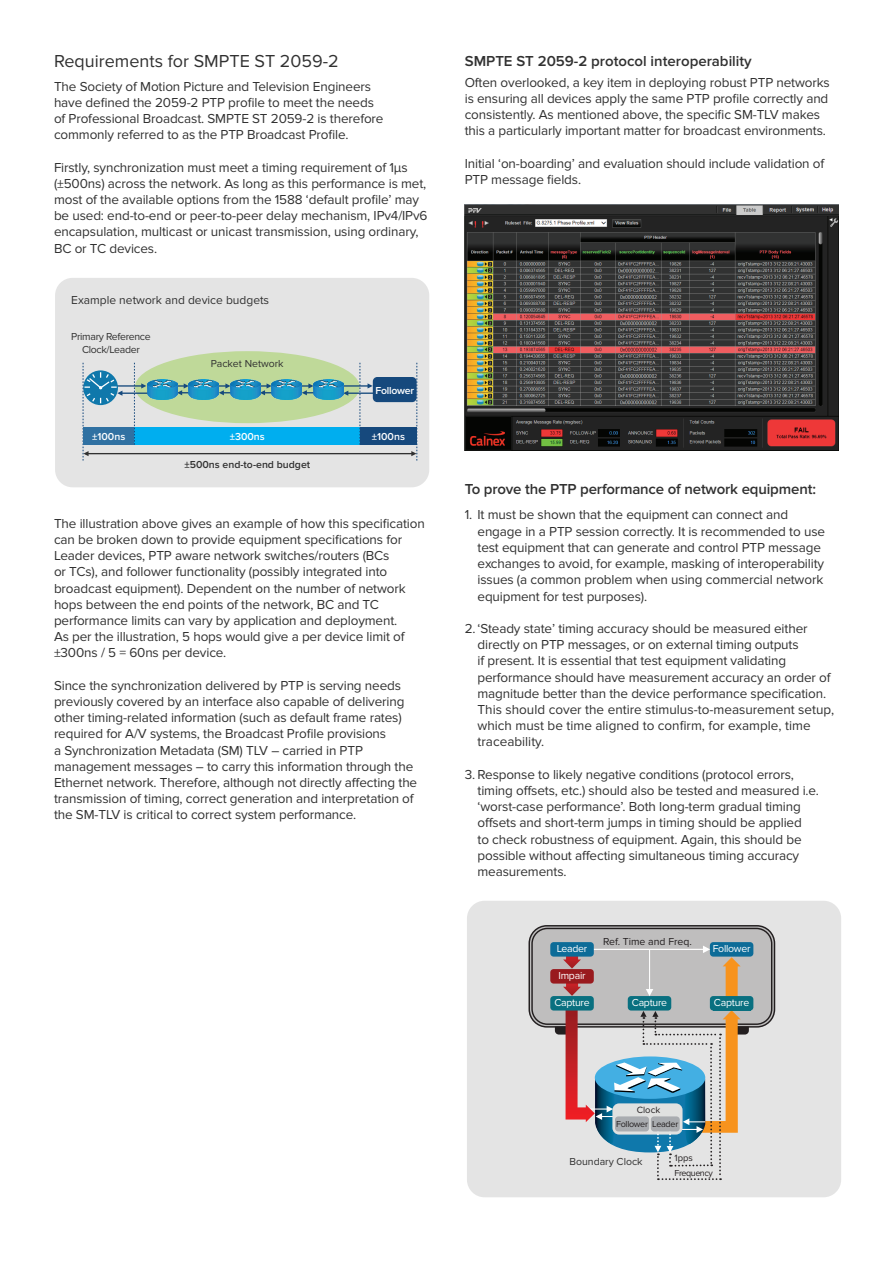
<style>
.page{position:relative;width:893px;height:1263px;background:#fff}
.page>*{position:absolute;margin:0;border:0;box-sizing:border-box;transform-origin:0 0}
.t1{font:18px "Proxima Nova";color:#313131}
.t2{font:600 15px "Proxima Nova";letter-spacing:-.01em;color:#313131}
.t3{font:13.5px/16.2px "Proxima Nova";letter-spacing:-.01em;color:#313131}
.t4{font:12px "Proxima Nova";color:#313131}
.t5{font:10.5px "Proxima Nova";letter-spacing:-.025em;color:#fff}
.t6{font:10.5px/12.6px "Proxima Nova";letter-spacing:-.03em;color:#313131;text-align:center}
.t7{font:10.5px "Proxima Nova";color:#313131}
.t8{font:600 10.5px "Proxima Nova";color:#313131}
.t9{font:600 10.5px "Proxima Nova";color:#fff}
.t10{font:10.5px "Proxima Nova";color:#231f20}
.t11{font:600 10.5px "Proxima Nova";letter-spacing:-.025em;color:#fff}
.t12{font:9.45px "Proxima Nova";color:#231f20}
.t13{font:9px "Proxima Nova";letter-spacing:-.03em;color:#231f20}
.t14{font:9px "Proxima Nova";letter-spacing:-.05em;color:#231f20}
</style>
<div class="page">
<img style="left:465px;top:204px;width:374px;height:246px">
<div style="left:467px;top:901px;width:374px;height:296px;background:#e4e4e4;border-radius:18px"></div>
<svg style="left:529px;top:926px;width:245px;height:101px"></svg>
<div style="left:528px;top:925px;width:247px;height:102px;border:1px solid #231f20;border-radius:18px"></div>
<div style="left:532px;top:928px;width:240px;height:96px;background:#bfbebe;border-radius:15px"></div>
<div style="left:531px;top:928px;width:241px;height:97px;border:1px solid #231f20;border-radius:15px"></div>
<div style="left:710px;top:942px;width:43px;height:14px;background:#0d6c98;border-radius:3px"></div>
<div style="left:550px;top:942px;width:44px;height:14px;background:#0d6c98;border-radius:3px"></div>
<div style="left:550px;top:969px;width:44px;height:14px;background:#991a1e;border-radius:3px"></div>
<div style="left:550px;top:996px;width:44px;height:14px;background:#097080;border-radius:3px"></div>
<div style="left:710px;top:996px;width:43px;height:14px;background:#097080;border-radius:3px"></div>
<svg style="left:555px;top:944px;width:194px;height:236px"></svg>
<div style="left:55px;top:278px;width:374px;height:209px;background:#e4e4e4;border-radius:18px"></div>
<div style="left:135px;top:351px;width:225px;height:72px;background:#bfd999;border-radius:50%"></div>
<svg style="left:368px;top:383px;width:5px;height:5px"></svg>
<hr style="left:338px;top:385px;width:31px;height:2px;background:#16497d">
<svg style="left:343px;top:391px;width:5px;height:5px"></svg>
<hr style="left:347px;top:392px;width:35px;height:2px;background:#16497d">
<hr style="left:121px;top:392px;width:35px;height:2px;background:#16497d">
<svg style="left:141px;top:383px;width:5px;height:5px"></svg>
<hr style="left:107px;top:385px;width:36px;height:2px;background:#16497d">
<div style="left:373px;top:377px;width:44px;height:25px;background:#16497d;border-radius:4px"></div>
<div style="left:131px;top:428px;width:233px;height:17px;background:#00aeef"></div>
<svg style="left:134px;top:363px;width:1px;height:82px"></svg>
<svg style="left:360px;top:363px;width:1px;height:65px"></svg>
<svg style="left:83px;top:363px;width:39px;height:98px"></svg>
<hr style="left:86px;top:453px;width:326px;height:1px;background:#313131">
<svg style="left:411px;top:363px;width:7px;height:98px"></svg>
<svg style="left:260px;top:383px;width:12px;height:12px"></svg>
<svg style="left:219px;top:383px;width:11px;height:12px"></svg>
<svg style="left:177px;top:383px;width:12px;height:12px"></svg>
<svg style="left:302px;top:383px;width:11px;height:12px"></svg>
<img style="left:148px;top:379px;width:29px;height:21px">
<img style="left:189px;top:379px;width:30px;height:21px">
<img style="left:313px;top:379px;width:30px;height:21px">
<img style="left:272px;top:379px;width:30px;height:21px">
<img style="left:230px;top:379px;width:30px;height:21px">
<div style="left:360px;top:428px;width:57px;height:17px;background:#16497d"></div>
<div style="left:83px;top:428px;width:51px;height:17px;background:#3071a2"></div>
<h1 class="t1" style="left:54px;top:51px;width:286px">Requirements for SMPTE ST 2059-2</h1>
<p class="t3" style="left:54px;top:78px;width:331px">The Society of Motion Picture and Television Engineers have defined the 2059-2 PTP profile to meet the needs of Professional Broadcast. SMPTE ST 2059-2 is therefore commonly referred to as the PTP Broadcast Profile.</p>
<p class="t3" style="left:54px;top:159px;width:375px">Firstly, synchronization must meet a timing requirement of 1µs (±500ns) across the network. As long as this performance is met, most of the available options from the 1588 ‘default profile’ may be used: end-to-end or peer-to-peer delay mechanism, IPv4/IPv6 encapsulation, multicast or unicast transmission, using ordinary, BC or TC devices.</p>
<p class="t4" style="left:71px;top:293px;width:200px">Example network and device budgets</p>
<p class="t6" style="left:71px;top:330px;width:81px">Primary Reference<br>Clock/Leader</p>
<p class="t7" style="left:211px;top:357px;width:74px">Packet Network</p>
<p class="t11" style="left:375px;top:384px;width:40px">Follower</p>
<p class="t9" style="left:92px;top:430px;width:35px">±100ns</p>
<p class="t9" style="left:372px;top:431px;width:35px">±100ns</p>
<p class="t9" style="left:230px;top:430px;width:37px">±300ns</p>
<p class="t8" style="left:184px;top:458px;width:127px">±500ns end-to-end budget</p>
<p class="t3" style="left:54px;top:515px;width:372px">The illustration above gives an example of how this specification can be broken down to provide equipment specifications for Leader devices, PTP aware network switches/routers (BCs<br>or TCs), and follower functionality (possibly integrated into broadcast equipment). Dependent on the number of network hops between the end points of the network, BC and TC performance limits can vary by application and deployment.<br>As per the illustration, 5 hops would give a per device limit of ±300ns / 5 = 60ns per device.</p>
<p class="t3" style="left:54px;top:677px;width:365px">Since the synchronization delivered by PTP is serving needs previously covered by an interface also capable of delivering other timing-related information (such as default frame rates) required for A/V systems, the Broadcast Profile provisions<br>a Synchronization Metadata (SM) TLV – carried in PTP management messages – to carry this information through the Ethernet network. Therefore, although not directly affecting the transmission of timing, correct generation and interpretation of the SM-TLV is critical to correct system performance.</p>
<p class="t2" style="left:465px;top:52px;width:289px">SMPTE ST 2059-2 protocol interoperability</p>
<p class="t3" style="left:465px;top:74px;width:367px">Often overlooked, a key item in deploying robust PTP networks is ensuring all devices apply the same PTP profile correctly and consistently. As mentioned above, the specific SM-TLV makes this a particularly important matter for broadcast environments.</p>
<p class="t3" style="left:465px;top:155px;width:361px">Initial ‘on-boarding’ and evaluation should include validation of<br>PTP message fields.</p>
<p class="t2" style="left:465px;top:481px;width:353px">To prove the PTP performance of network equipment:</p>
<p class="t3" style="left:477px;top:507px;width:349px;text-indent:-13px">1. It must be shown that the equipment can connect and engage in a PTP session correctly. It is recommended to use test equipment that can generate and control PTP message exchanges to avoid, for example, masking of interoperability issues (a common problem when using commercial network equipment for test purposes).</p>
<p class="t3" style="left:477px;top:620px;width:358px;text-indent:-13px">2. ‘Steady state’ timing accuracy should be measured either directly on PTP messages, or on external timing outputs<br>if present. It is essential that test equipment validating performance should have measurement accuracy an order of magnitude better than the device performance specification.<br>This should cover the entire stimulus-to-measurement setup, which must be time aligned to confirm, for example, time traceability.</p>
<p class="t3" style="left:477px;top:766px;width:343px;text-indent:-13px">3. Response to likely negative conditions (protocol errors, timing offsets, etc.) should also be tested and measured i.e. ‘worst-case performance’. Both long-term gradual timing offsets and short-term jumps in timing should be applied<br>to check robustness of equipment. Again, this should be possible without affecting simultaneous timing accuracy measurements.</p>
<p class="t5" style="left:557px;top:943px;width:32px">Leader</p>
<p class="t5" style="left:558px;top:970px;width:29px">Impair</p>
<p class="t10" style="left:603px;top:935px;width:90px">Ref. Time and Freq.</p>
<p class="t5" style="left:713px;top:943px;width:39px">Follower</p>
<p class="t5" style="left:554px;top:997px;width:37px">Capture</p>
<p class="t5" style="left:714px;top:997px;width:37px">Capture</p>
<p class="t5" style="left:632px;top:997px;width:37px">Capture</p>
<p class="t12" style="left:637px;top:1105px;width:25px">Clock</p>
<p class="t13" style="left:616px;top:1119px;width:64px">Follower Leader</p>
<p class="t7" style="left:569px;top:1155px;width:75px">Boundary Clock</p>
<p class="t12" style="left:674px;top:1153px;width:20px">1pps</p>
<p class="t14" style="left:674px;top:1167px;width:40px">Frequency</p>
</div>
